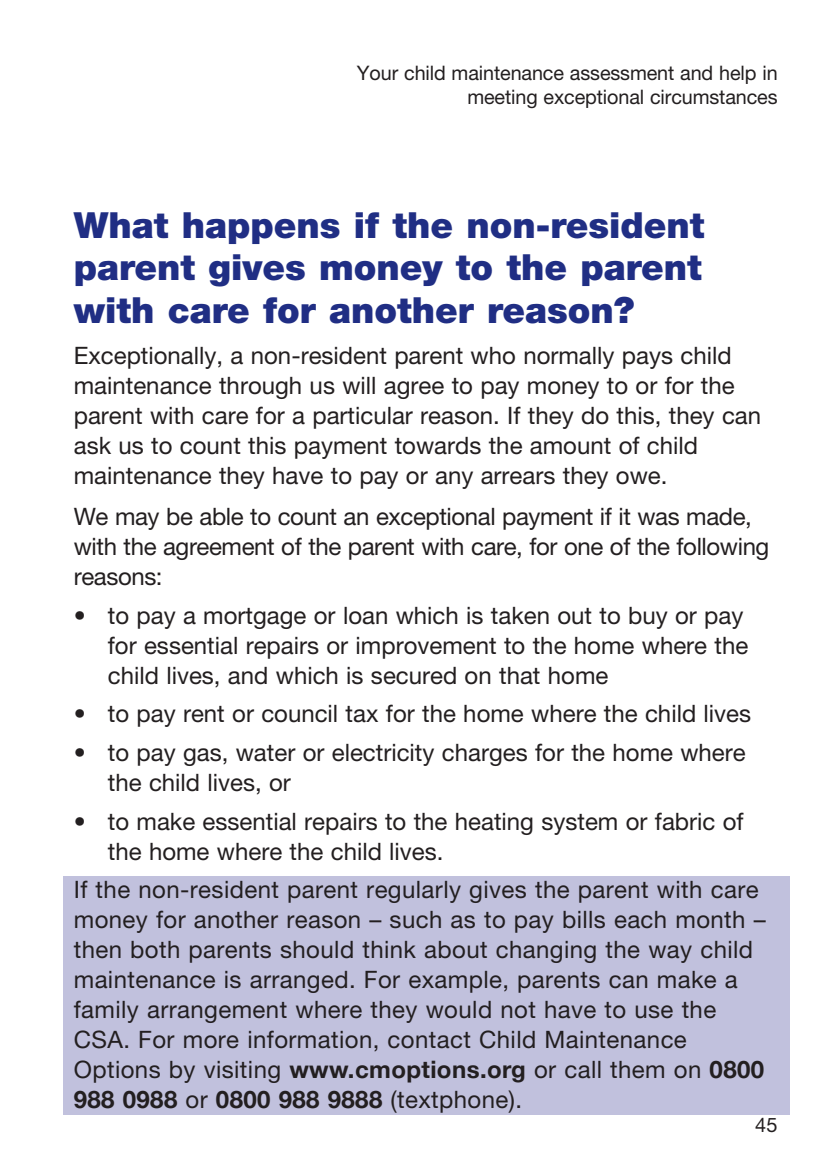
<style>
.page{position:relative;width:823px;height:1163px;background:#fff}
.page>*{position:absolute;margin:0;border:0;box-sizing:border-box;transform-origin:0 0}
.t1{font:900 36px/42px "Helvetica Neue LT";color:#202e84;text-align:justify}
.t2{font:24px/30px "Helvetica Neue LT Pro";color:#231f20}
.t3{font:700 24px "Helvetica Neue";letter-spacing:.015em;color:#231f20}
.t4{font:20px/24px "Helvetica Neue LT Pro";letter-spacing:-.005em;color:#231f20;text-align:right}
.s1{font-family:"Helvetica Neue";font-weight:700}
.s2{font-family:"Helvetica Neue LT Pro";font-weight:400}
</style>
<div class="page">
<div style="left:63px;top:876px;width:726px;height:238px;background:#c1c1dd"></div>
<p class="t4" style="left:357px;top:62px;width:422px">Your child maintenance assessment and help in meeting exceptional circumstances</p>
<h1 class="t1" style="left:74px;top:207px;width:632px">What happens if the non-resident parent gives money to the parent with care for another reason?</h1>
<p class="t2" style="left:74px;top:342px;width:688px">Exceptionally, a non-resident parent who normally pays child maintenance through us will agree to pay money to or for the parent with care for a particular reason. If they do this, they can ask us to count this payment towards the amount of child maintenance they have to pay or any arrears they owe.</p>
<p class="t2" style="left:74px;top:504px;width:696px">We may be able to count an exceptional payment if it was made, with the agreement of the parent with care, for one of the following reasons:</p>
<p class="t2" style="left:108px;top:602px;width:641px;text-indent:-34px">• to pay a mortgage or loan which is taken out to buy or pay for essential repairs or improvement to the home where the child lives, and which is secured on that home</p>
<p class="t2" style="left:74px;top:701px;width:678px">• to pay rent or council tax for the home where the child lives</p>
<p class="t2" style="left:108px;top:739px;width:639px;text-indent:-34px">• to pay gas, water or electricity charges for the home where the child lives, or</p>
<p class="t2" style="left:108px;top:808px;width:637px;text-indent:-34px">• to make essential repairs to the heating system or fabric of the home where the child lives.</p>
<p class="t2" style="left:74px;top:876px;width:693px">If the non-resident parent regularly gives the parent with care money for another reason – such as to pay bills each month – then both parents should think about changing the way child maintenance is arranged. For example, parents can make a family arrangement where they would not have to use the CSA. For more information, contact Child Maintenance Options by visiting <span class="s1">www.cmoptions.org</span> or call them on <span class="s1">0800</span></p>
<p class="t3" style="left:74px;top:1084px;width:449px">988 0988 <span class="s2">or</span> 0800 988 9888 <span class="s2">(textphone).</span></p>
<p class="t4" style="left:754px;top:1114px;width:24px">45</p>
</div>
